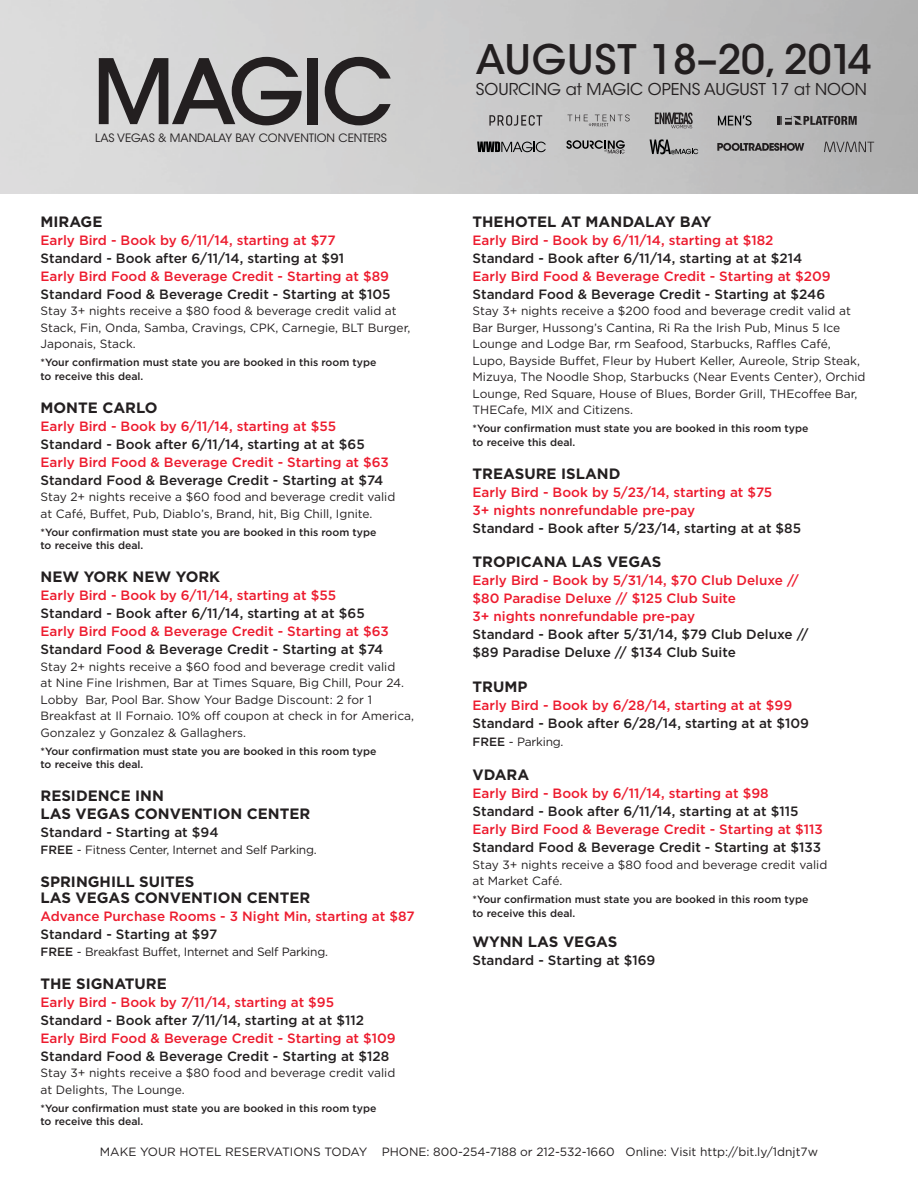
<style>
.page{position:relative;width:918px;height:1188px;background:#fff}
.page>*{position:absolute;margin:0;border:0;box-sizing:border-box;transform-origin:0 0}
.t1{font:500 40.5px "ITC Avant Garde Std";color:#231f20}
.t2{font:16.2px "ITC Avant Garde Std";color:#231f20}
.t3{font:700 15px/18px "Gotham";color:#231f20}
.t4{font:500 13.5px/18px "Gotham";color:#ed1b2e}
.t5{font:500 13.5px/18px "Gotham";color:#231f20}
.t6{font:12px/16.5px "Gotham";color:#231f20}
.t7{font:12px "Gotham";letter-spacing:-.02em;color:#231f20}
.t8{font:11.55px "ITC Avant Garde Std";color:#231f20}
.t9{font:500 10.5px/13.5px "Gotham";color:#231f20}
.s1{font-weight:500}
</style>
<div class="page">
<img style="left:0;top:0;width:918px;height:193px">
<svg style="left:717px;top:143px;width:87px;height:8px"></svg>
<svg style="left:477px;top:142px;width:69px;height:10px"></svg>
<svg style="left:566px;top:140px;width:59px;height:13px"></svg>
<svg style="left:650px;top:139px;width:48px;height:15px"></svg>
<svg style="left:824px;top:142px;width:50px;height:10px"></svg>
<svg style="left:777px;top:116px;width:80px;height:9px"></svg>
<svg style="left:489px;top:115px;width:53px;height:11px"></svg>
<svg style="left:655px;top:112px;width:38px;height:16px"></svg>
<svg style="left:718px;top:115px;width:34px;height:11px"></svg>
<svg style="left:568px;top:114px;width:62px;height:12px"></svg>
<div style="left:307px;top:58px;width:11px;height:66px;background:#231f20"></div>
<svg style="left:325px;top:57px;width:66px;height:68px;background:#949393"></svg>
<svg style="left:99px;top:57px;width:203px;height:68px;background:#898788"></svg>
<p class="t8" style="left:95px;top:131px;width:293px">LAS VEGAS &amp; MANDALAY BAY CONVENTION CENTERS</p>
<p class="t3" style="left:41px;top:214px;width:63px">MIRAGE</p>
<p class="t4" style="left:41px;top:232px;width:297px">Early Bird - Book by 6/11/14, starting at $77</p>
<p class="t5" style="left:41px;top:250px;width:305px">Standard - Book after 6/11/14, starting at $91</p>
<p class="t4" style="left:41px;top:268px;width:350px">Early Bird Food &amp; Beverage Credit - Starting at $89</p>
<p class="t5" style="left:41px;top:286px;width:352px">Standard Food &amp; Beverage Credit - Starting at $105</p>
<p class="t6" style="left:41px;top:304px;width:371px">Stay 3+ nights receive a $80 food &amp; beverage credit valid at<br>Stack, Fin, Onda, Samba, Cravings, CPK, Carnegie, BLT Burger,<br>Japonais, Stack.</p>
<p class="t9" style="left:41px;top:357px;width:337px">*Your confirmation must state you are booked in this room type to receive this deal.</p>
<p class="t3" style="left:41px;top:400px;width:119px">MONTE CARLO</p>
<p class="t4" style="left:41px;top:418px;width:297px">Early Bird - Book by 6/11/14, starting at $55</p>
<p class="t5" style="left:41px;top:436px;width:326px">Standard - Book after 6/11/14, starting at at $65</p>
<p class="t4" style="left:41px;top:454px;width:350px">Early Bird Food &amp; Beverage Credit - Starting at $63</p>
<p class="t5" style="left:41px;top:472px;width:344px">Standard Food &amp; Beverage Credit - Starting at $74</p>
<p class="t6" style="left:41px;top:490px;width:356px">Stay 2+ nights receive a $60 food and beverage credit valid at Café, Buffet, Pub, Diablo’s, Brand, hit, Big Chill, Ignite.</p>
<p class="t9" style="left:41px;top:526px;width:337px">*Your confirmation must state you are booked in this room type to receive this deal.</p>
<p class="t3" style="left:41px;top:569px;width:181px">NEW YORK NEW YORK</p>
<p class="t4" style="left:41px;top:587px;width:297px">Early Bird - Book by 6/11/14, starting at $55</p>
<p class="t5" style="left:41px;top:605px;width:326px">Standard - Book after 6/11/14, starting at at $65</p>
<p class="t4" style="left:41px;top:623px;width:350px">Early Bird Food &amp; Beverage Credit - Starting at $63</p>
<p class="t5" style="left:41px;top:641px;width:344px">Standard Food &amp; Beverage Credit - Starting at $74</p>
<p class="t6" style="left:41px;top:659px;width:375px">Stay 2+ nights receive a $60 food and beverage credit valid<br>at Nine Fine Irishmen, Bar at Times Square, Big Chill, Pour 24.<br>Lobby Bar, Pool Bar. Show Your Badge Discount: 2 for 1<br>Breakfast at Il Fornaio. 10% off coupon at check in for America, Gonzalez y Gonzalez &amp; Gallaghers.</p>
<p class="t9" style="left:41px;top:745px;width:337px">*Your confirmation must state you are booked in this room type to receive this deal.</p>
<p class="t3" style="left:41px;top:788px;width:271px">RESIDENCE INN<br>LAS VEGAS CONVENTION CENTER</p>
<p class="t5" style="left:41px;top:824px;width:180px">Standard - Starting at $94</p>
<p class="t7" style="left:41px;top:845px;width:278px"><span class="s1">FREE</span> - Fitness Center, Internet and Self Parking.</p>
<p class="t3" style="left:41px;top:875px;width:271px;line-height:16.5px">SPRINGHILL SUITES<br>LAS VEGAS CONVENTION CENTER</p>
<p class="t4" style="left:41px;top:908px;width:376px">Advance Purchase Rooms - 3 Night Min, starting at $87</p>
<p class="t5" style="left:41px;top:926px;width:178px">Standard - Starting at $97</p>
<p class="t7" style="left:41px;top:947px;width:289px"><span class="s1">FREE</span> - Breakfast Buffet, Internet and Self Parking.</p>
<p class="t3" style="left:41px;top:976px;width:128px">THE SIGNATURE</p>
<p class="t4" style="left:41px;top:994px;width:295px">Early Bird - Book by 7/11/14, starting at $95</p>
<p class="t5" style="left:41px;top:1012px;width:325px">Standard - Book after 7/11/14, starting at at $112</p>
<p class="t4" style="left:41px;top:1030px;width:357px">Early Bird Food &amp; Beverage Credit - Starting at $109</p>
<p class="t5" style="left:41px;top:1048px;width:350px">Standard Food &amp; Beverage Credit - Starting at $128</p>
<p class="t6" style="left:41px;top:1066px;width:356px">Stay 3+ nights receive a $80 food and beverage credit valid at Delights, The Lounge.</p>
<p class="t9" style="left:41px;top:1102px;width:337px">*Your confirmation must state you are booked in this room type to receive this deal.</p>
<h1 class="t1" style="left:476px;top:37px;width:398px">AUGUST 18–20, 2014</h1>
<h2 class="t2" style="left:476px;top:80px;width:393px">SOURCING at MAGIC OPENS AUGUST 17 at NOON</h2>
<p class="t3" style="left:473px;top:214px;width:241px">THEHOTEL AT MANDALAY BAY</p>
<p class="t4" style="left:473px;top:232px;width:303px">Early Bird - Book by 6/11/14, starting at $182</p>
<p class="t5" style="left:473px;top:250px;width:331px">Standard - Book after 6/11/14, starting at at $214</p>
<p class="t4" style="left:473px;top:268px;width:360px">Early Bird Food &amp; Beverage Credit - Starting at $209</p>
<p class="t5" style="left:473px;top:286px;width:354px">Standard Food &amp; Beverage Credit - Starting at $246</p>
<p class="t6" style="left:473px;top:304px;width:395px">Stay 3+ nights receive a $200 food and beverage credit valid at Bar Burger, Hussong’s Cantina, Ri Ra the Irish Pub, Minus 5 Ice Lounge and Lodge Bar, rm Seafood, Starbucks, Raffles Café, Lupo, Bayside Buffet, Fleur by Hubert Keller, Aureole, Strip Steak, Mizuya, The Noodle Shop, Starbucks (Near Events Center), Orchid Lounge, Red Square, House of Blues, Border Grill, THEcoffee Bar, THECafe, MIX and Citizens.</p>
<p class="t9" style="left:473px;top:423px;width:337px">*Your confirmation must state you are booked in this room type to receive this deal.</p>
<p class="t3" style="left:473px;top:466px;width:150px">TREASURE ISLAND</p>
<p class="t4" style="left:473px;top:484px;width:301px">Early Bird - Book by 5/23/14, starting at $75<br>3+ nights nonrefundable pre-pay</p>
<p class="t5" style="left:473px;top:520px;width:330px">Standard - Book after 5/23/14, starting at at $85</p>
<p class="t3" style="left:473px;top:554px;width:190px">TROPICANA LAS VEGAS</p>
<p class="t4" style="left:473px;top:572px;width:328px">Early Bird - Book by 5/31/14, $70 Club Deluxe // $80 Paradise Deluxe // $125 Club Suite<br>3+ nights nonrefundable pre-pay</p>
<p class="t5" style="left:473px;top:626px;width:338px">Standard - Book after 5/31/14, $79 Club Deluxe // $89 Paradise Deluxe // $134 Club Suite</p>
<p class="t3" style="left:473px;top:679px;width:56px">TRUMP</p>
<p class="t4" style="left:473px;top:697px;width:321px">Early Bird - Book by 6/28/14, starting at at $99</p>
<p class="t5" style="left:473px;top:715px;width:338px">Standard - Book after 6/28/14, starting at at $109</p>
<p class="t7" style="left:473px;top:737px;width:93px"><span class="s1">FREE</span> - Parking.</p>
<p class="t3" style="left:473px;top:767px;width:58px">VDARA</p>
<p class="t4" style="left:473px;top:785px;width:298px">Early Bird - Book by 6/11/14, starting at $98</p>
<p class="t5" style="left:473px;top:803px;width:328px">Standard - Book after 6/11/14, starting at at $115</p>
<p class="t4" style="left:473px;top:821px;width:352px">Early Bird Food &amp; Beverage Credit - Starting at $113</p>
<p class="t5" style="left:473px;top:839px;width:350px">Standard Food &amp; Beverage Credit - Starting at $133</p>
<p class="t6" style="left:473px;top:857px;width:356px">Stay 3+ nights receive a $80 food and beverage credit valid at Market Café.</p>
<p class="t9" style="left:473px;top:894px;width:337px">*Your confirmation must state you are booked in this room type to receive this deal.</p>
<p class="t3" style="left:473px;top:934px;width:146px">WYNN LAS VEGAS</p>
<p class="t5" style="left:473px;top:952px;width:184px">Standard - Starting at $169</p>
<p class="t6" style="left:100px;top:1145px;width:720px">MAKE YOUR HOTEL RESERVATIONS TODAY PHONE: 800-254-7188 or 212-532-1660 Online: Visit http://bit.ly/1dnjt7w</p>
</div>
